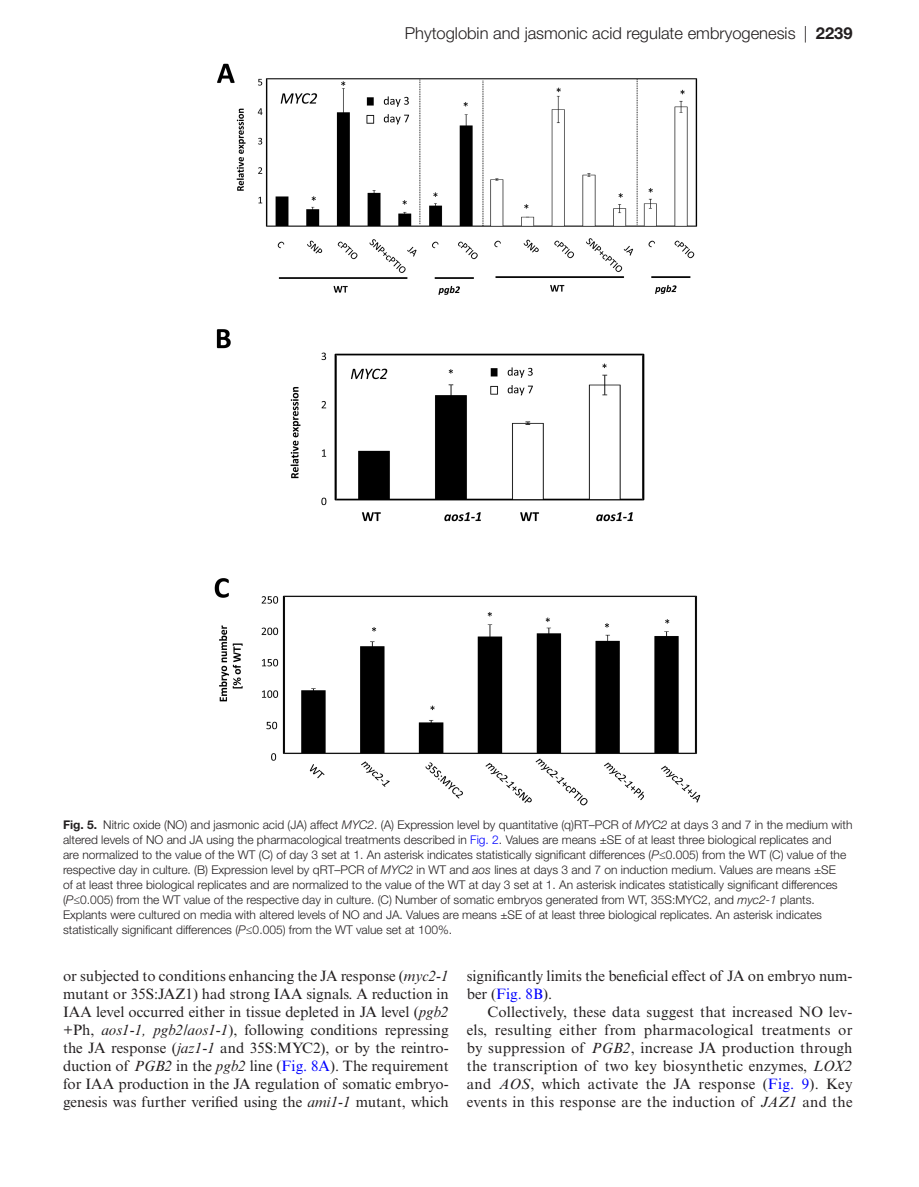
<style>
.page{position:relative;width:919px;height:1187px;background:#fff}
.page>*{position:absolute;margin:0;border:0;box-sizing:border-box;transform-origin:0 0}
.t1{font:300 16.5px "Helvetica Neue LT Std";color:#231f20}
.t2{font:15px/18px "Times New Roman MT Std";color:#231f20;text-align:justify}
.t3{font:300 12px/15px "Helvetica Neue LT Std";color:#231f20}
.s1{font-weight:700}
.s2{font-style:italic}
.s3{color:#00f}
</style>
<div class="page">
<img style="left:214px;top:63px;width:486px;height:742px">
<h1 class="t1" style="left:405px;top:23px;width:449px">Phytoglobin and jasmonic acid regulate embryogenesis | <span class="s1">2239</span></h1>
<p class="t3" style="left:63px;top:817px;width:790px"><span class="s1">Fig. 5.</span> Nitric oxide (NO) and jasmonic acid (JA) affect <span class="s2">MYC2</span>. (A) Expression level by quantitative (q)RT–PCR of <span class="s2">MYC2</span> at days 3 and 7 in the medium with altered levels of NO and JA using the pharmacological treatments described in <span class="s3">Fig. 2</span>. Values are means ±SE of at least three biological replicates and<br>are normalized to the value of the WT (C) of day 3 set at 1. An asterisk indicates statistically significant differences (<span class="s2">P</span>≤0.005) from the WT (C) value of the respective day in culture. (B) Expression level by qRT–PCR of <span class="s2">MYC2</span> in WT and <span class="s2">aos</span> lines at days 3 and 7 on induction medium. Values are means ±SE<br>of at least three biological replicates and are normalized to the value of the WT at day 3 set at 1. An asterisk indicates statistically significant differences (<span class="s2">P</span>≤0.005) from the WT value of the respective day in culture. (C) Number of somatic embryos generated from WT, 35S:MYC2, and <span class="s2">myc2-1</span> plants.<br>Explants were cultured on media with altered levels of NO and JA. Values are means ±SE of at least three biological replicates. An asterisk indicates statistically significant differences (<span class="s2">P</span>≤0.005) from the WT value set at 100%.</p>
<p class="t2" style="left:63px;top:967px;width:387px">or subjected to conditions enhancing the JA response (<span class="s2">myc2-1 </span>mutant or 35S:JAZ1) had strong IAA signals. A reduction in IAA level occurred either in tissue depleted in JA level (<span class="s2">pgb2 </span>+Ph, <span class="s2">aos1-1, pgb2/aos1-1</span>), following conditions repressing the JA response (<span class="s2">jaz1-1</span> and 35S:MYC2), or by the reintro&shy;duction of <span class="s2">PGB2</span> in the <span class="s2">pgb2</span> line (<span class="s3">Fig. 8A</span>). The requirement for IAA production in the JA regulation of somatic embryo&shy;genesis was further verified using the <span class="s2">ami1-1</span> mutant, which</p>
<p class="t2" style="left:466px;top:967px;width:387px">significantly limits the beneficial effect of JA on embryo num&shy;ber (<span class="s3">Fig. 8B</span>).</p>
<p class="t2" style="left:466px;top:1003px;width:387px;text-indent:21px">Collectively, these data suggest that increased NO lev&shy;els, resulting either from pharmacological treatments or by suppression of <span class="s2">PGB2</span>, increase JA production through the transcription of two key biosynthetic enzymes, <span class="s2">LOX2 </span>and <span class="s2">AOS</span>, which activate the JA response (<span class="s3">Fig. 9</span>). Key events in this response are the induction of <span class="s2">JAZ1</span> and the</p>
</div>
